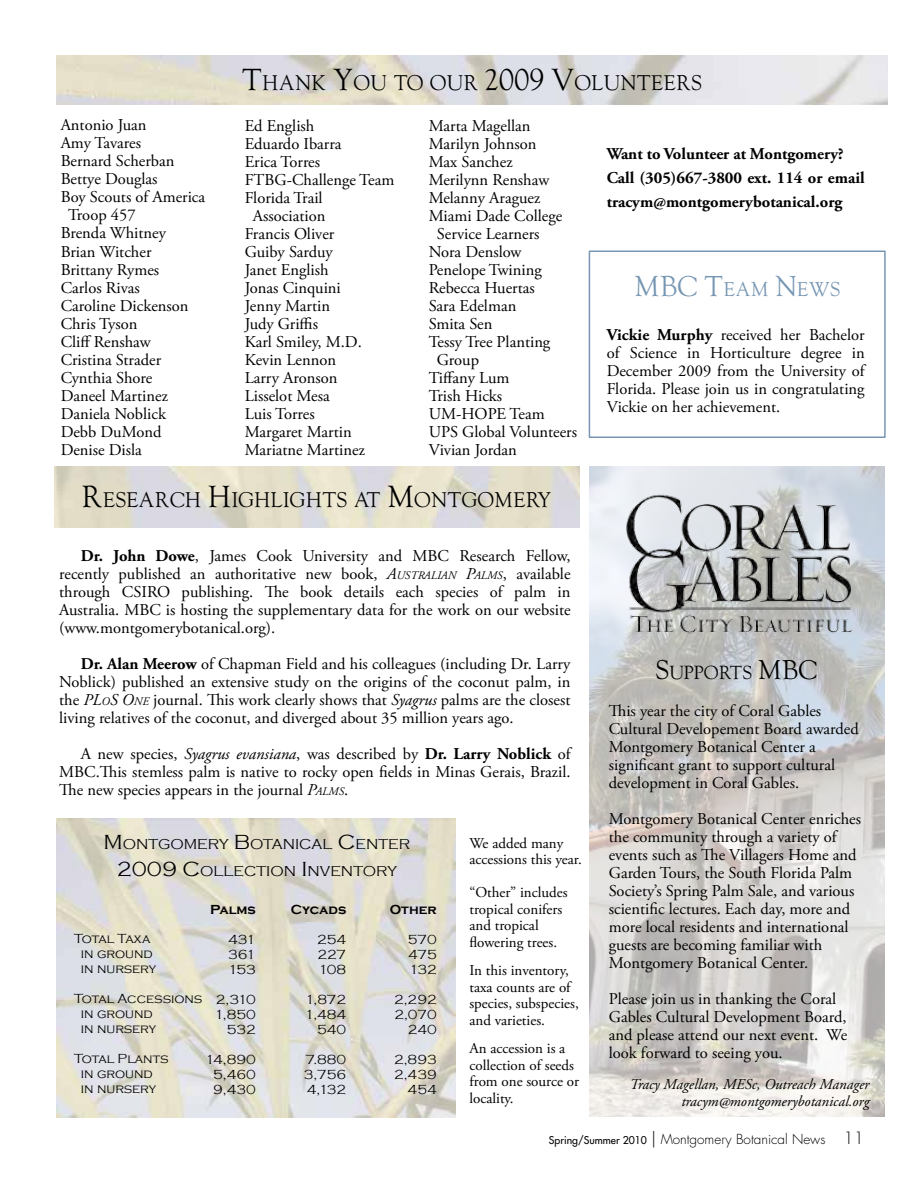
<style>
.page{position:relative;width:918px;height:1188px;background:#fff}
.page>*{position:absolute;margin:0;border:0;box-sizing:border-box;transform-origin:0 0}
.t1{font:18.9px "Goudy Old Style";color:#000}
.t2{font:17.85px "Goudy Old Style";color:#7696b3}
.t3{font:16.8px "Goudy Old Style";color:#000}
.t4{font:16.5px/18px "Adobe Garamond Pro";color:#000;text-align:justify}
.t5{font:700 16.5px/24px "Adobe Garamond Pro";color:#000}
.t6{font:15px/16.5px "Adobe Garamond Pro";color:#000}
.t7{font:italic 15px/16.5px "Adobe Garamond Pro";color:#000;text-align:right}
.t8{font:300 14.7px/27px "Copperplate Gothic";color:#000;text-align:center}
.t9{font:300 13.5px/15px "Copperplate Gothic";color:#000;text-align:justify}
.t10{font:300 13.5px "Futura";color:#000}
.t11{font:700 13.5px "Copperplate Gothic";color:#000}
.s1{font-size:27px}
.s2{font-size:25.5px}
.s3{font-weight:700}
.s4{font-style:italic}
.s5{font-style:italic;font-size:11.55px}
.s6{font-size:21px}
.s7{font-size:24px}
.s8{font-weight:400;font-size:10.5px}
.s9{font-size:16.5px}
</style>
<div class="page">
<img style="left:589px;top:467px;width:296px;height:650px">
<img style="left:56px;top:819px;width:400px;height:298px">
<img style="left:56px;top:56px;width:831px;height:49px">
<div style="left:589px;top:250px;width:297px;height:188px;border:2px solid #7696b3"></div>
<img style="left:611px;top:490px;width:254px;height:154px">
<p class="t4" style="left:61px;top:117px;width:87px">Antonio Juan</p>
<p class="t4" style="left:61px;top:135px;width:82px">Amy Tavares</p>
<p class="t4" style="left:61px;top:153px;width:115px">Bernard Scherban</p>
<p class="t4" style="left:61px;top:171px;width:98px">Bettye Douglas</p>
<p class="t4" style="left:61px;top:189px;width:146px">Boy Scouts of America</p>
<p class="t4" style="left:68px;top:207px;width:69px">Troop 457</p>
<p class="t4" style="left:61px;top:225px;width:107px">Brenda Whitney</p>
<p class="t4" style="left:61px;top:243px;width:92px">Brian Witcher</p>
<p class="t4" style="left:61px;top:261px;width:100px">Brittany Rymes</p>
<p class="t4" style="left:61px;top:279px;width:81px">Carlos Rivas</p>
<p class="t4" style="left:61px;top:297px;width:129px">Caroline Dickenson</p>
<p class="t4" style="left:61px;top:315px;width:78px">Chris Tyson</p>
<p class="t4" style="left:61px;top:333px;width:92px">Cliff Renshaw</p>
<p class="t4" style="left:61px;top:351px;width:102px">Cristina Strader</p>
<p class="t4" style="left:61px;top:369px;width:93px">Cynthia Shore</p>
<p class="t4" style="left:61px;top:387px;width:109px">Daneel Martinez</p>
<p class="t4" style="left:61px;top:405px;width:107px">Daniela Noblick</p>
<p class="t4" style="left:61px;top:423px;width:102px">Debb DuMond</p>
<p class="t4" style="left:61px;top:441px;width:83px">Denise Disla</p>
<p class="t1" style="left:242px;top:71px;width:462px"><span class="s1">T</span>HANK <span class="s1">Y</span>OU TO OUR <span class="s1">2009 V</span>OLUNTEERS</p>
<p class="t4" style="left:245px;top:117px;width:71px">Ed English</p>
<p class="t4" style="left:245px;top:135px;width:98px">Eduardo Ibarra</p>
<p class="t4" style="left:245px;top:153px;width:77px">Erica Torres</p>
<p class="t4" style="left:245px;top:171px;width:151px">FTBG-Challenge Team</p>
<p class="t4" style="left:245px;top:189px;width:80px">Florida Trail</p>
<p class="t4" style="left:253px;top:207px;width:74px">Association</p>
<p class="t4" style="left:245px;top:225px;width:91px">Francis Oliver</p>
<p class="t4" style="left:245px;top:243px;width:90px">Guiby Sarduy</p>
<p class="t4" style="left:245px;top:261px;width:85px">Janet English</p>
<p class="t4" style="left:245px;top:279px;width:98px">Jonas Cinquini</p>
<p class="t4" style="left:245px;top:297px;width:87px">Jenny Martin</p>
<p class="t4" style="left:245px;top:315px;width:75px">Judy Griffis</p>
<p class="t4" style="left:245px;top:333px;width:119px">Karl Smiley, M.D.</p>
<p class="t4" style="left:245px;top:351px;width:93px">Kevin Lennon</p>
<p class="t4" style="left:245px;top:369px;width:94px">Larry Aronson</p>
<p class="t4" style="left:245px;top:387px;width:87px">Lisselot Mesa</p>
<p class="t4" style="left:245px;top:405px;width:72px">Luis Torres</p>
<p class="t4" style="left:245px;top:423px;width:109px">Margaret Martin</p>
<p class="t4" style="left:245px;top:441px;width:122px">Mariatne Martinez</p>
<p class="t4" style="left:429px;top:117px;width:103px">Marta Magellan</p>
<p class="t4" style="left:429px;top:135px;width:109px">Marilyn Johnson</p>
<p class="t4" style="left:429px;top:153px;width:85px">Max Sanchez</p>
<p class="t4" style="left:429px;top:171px;width:122px">Merilynn Renshaw</p>
<p class="t4" style="left:429px;top:189px;width:113px">Melanny Araguez</p>
<p class="t4" style="left:429px;top:207px;width:135px">Miami Dade College</p>
<p class="t4" style="left:437px;top:225px;width:104px">Service Learners</p>
<p class="t4" style="left:429px;top:243px;width:94px">Nora Denslow</p>
<p class="t4" style="left:429px;top:261px;width:115px">Penelope Twining</p>
<p class="t4" style="left:429px;top:279px;width:108px">Rebecca Huertas</p>
<p class="t4" style="left:429px;top:297px;width:89px">Sara Edelman</p>
<p class="t4" style="left:429px;top:315px;width:65px">Smita Sen</p>
<p class="t4" style="left:429px;top:333px;width:123px">Tessy Tree Planting</p>
<p class="t4" style="left:437px;top:351px;width:44px">Group</p>
<p class="t4" style="left:429px;top:369px;width:82px">Tiffany Lum</p>
<p class="t4" style="left:429px;top:387px;width:75px">Trish Hicks</p>
<p class="t4" style="left:429px;top:405px;width:118px">UM-HOPE Team</p>
<p class="t4" style="left:429px;top:423px;width:150px">UPS Global Volunteers</p>
<p class="t4" style="left:429px;top:441px;width:90px">Vivian Jordan</p>
<p class="t5" style="left:607px;top:142px;width:259px">Want to Volunteer at Montgomery?<br>Call (305)667-3800 ext. 114 or email tracym@montgomerybotanical.org</p>
<p class="t2" style="left:634px;top:277px;width:207px"><span class="s2">MBC</span> <span class="s2">T</span>EAM <span class="s2">N</span>EWS</p>
<p class="t4" style="left:607px;top:326px;width:260px"><span class="s3">Vickie Murphy</span> received her Bachelor of Science in Horticulture degree in December 2009 from the University of Florida. Please join us in congratulating Vickie on her achievement.</p>
<p class="t1" style="left:81px;top:488px;width:472px"><span class="s1">R</span>ESEARCH <span class="s1">H</span>IGHLIGHTS AT <span class="s1">M</span>ONTGOMERY</p>
<p class="t4" style="left:59px;top:547px;width:513px;text-indent:22px"><span class="s3">Dr. John Dowe</span>, James Cook University and MBC Research Fellow, recently published an authoritative new book, <span class="s4">A</span><span class="s5">USTRALIAN</span> <span class="s4">P</span><span class="s5">ALMS</span>, available through CSIRO publishing. The book details each species of palm in Australia. MBC is hosting the supplementary data for the work on our website (www.montgomerybotanical.org).</p>
<p class="t4" style="left:59px;top:655px;width:513px;text-indent:22px"><span class="s3">Dr. Alan Meerow</span> of Chapman Field and his colleagues (including Dr. Larry Noblick) published an extensive study on the origins of the coconut palm, in the <span class="s4">PL</span><span class="s5">O</span><span class="s4">S O</span><span class="s5">NE</span> journal. This work clearly shows that <span class="s4">Syagrus</span> palms are the closest living relatives of the coconut, and diverged about 35 million years ago.</p>
<p class="t4" style="left:59px;top:745px;width:513px;text-indent:22px">A new species, <span class="s4">Syagrus evansiana</span>, was described by <span class="s3">Dr. Larry Noblick</span> of MBC.This stemless palm is native to rocky open fields in Minas Gerais, Brazil.<br>The new species appears in the journal <span class="s4">P</span><span class="s5">ALMS</span>.</p>
<p class="t8" style="left:104px;top:831px;width:308px"><span class="s6">M</span>ONTGOMERY <span class="s6">B</span>OTANICAL <span class="s6">C</span>ENTER<br><span class="s6">2009 C</span> OLLECTION <span class="s6">I</span> NVENTORY</p>
<p class="t6" style="left:469px;top:835px;width:114px">We added many accessions this year.</p>
<p class="t6" style="left:469px;top:885px;width:100px">“Other” includes tropical conifers and tropical flowering trees.</p>
<p class="t6" style="left:469px;top:963px;width:111px">In this inventory, taxa counts are of species, subspecies, and varieties.</p>
<p class="t6" style="left:469px;top:1041px;width:111px">An accession is a collection of seeds from one source or locality.</p>
<p class="t11" style="left:390px;top:902px;width:49px">Other</p>
<p class="t9" style="left:408px;top:932px;width:30px">570<br>475<br>132</p>
<p class="t9" style="left:394px;top:992px;width:44px;text-align:right">2,292<br>2,070<br>240</p>
<p class="t9" style="left:394px;top:1052px;width:44px;text-align:right">2,893<br>2,439<br>454</p>
<p class="t11" style="left:291px;top:902px;width:57px">Cycads</p>
<p class="t9" style="left:317px;top:932px;width:31px">254<br>227<br>108</p>
<p class="t9" style="left:305px;top:992px;width:43px;text-align:right">1,872<br>1,484<br>540</p>
<p class="t9" style="left:304px;top:1052px;width:44px">7.880<br>3,756<br>4,132</p>
<p class="t11" style="left:210px;top:902px;width:47px">Palms</p>
<p class="t9" style="left:228px;top:932px;width:29px">431<br>361<br>153</p>
<p class="t9" style="left:215px;top:992px;width:43px;text-align:right">2,310<br>1,850<br>532</p>
<p class="t9" style="left:213px;top:1052px;width:44px;text-indent:-8px">14,890<br>5,460<br>9,430</p>
<p class="t9" style="left:74px;top:932px;width:83px;text-align:center">Total Taxa in ground in nursery</p>
<p class="t9" style="left:81px;top:992px;width:123px;text-align:left;text-indent:-7px">Total Accessions in ground<br>in nursery</p>
<p class="t9" style="left:81px;top:1052px;width:89px;text-align:left;text-indent:-7px">Total Plants in ground in nursery</p>
<p class="t3" style="left:656px;top:662px;width:26px"><span class="s7">S</span>UPP</p>
<p class="t3" style="left:704px;top:662px;width:115px">ORTS <span class="s7">MBC</span></p>
<p class="t4" style="left:609px;top:702px;width:252px;text-align:left">This year the city of Coral Gables Cultural Developement Board awarded Montgomery Botanical Center a significant grant to support cultural development in Coral Gables.</p>
<p class="t4" style="left:609px;top:810px;width:254px;text-align:left">Montgomery Botanical Center enriches the community through a variety of events such as The Villagers Home and Garden Tours, the South Florida Palm Society’s Spring Palm Sale, and various scientific lectures. Each day, more and more local residents and international guests are becoming familiar with Montgomery Botanical Center.</p>
<p class="t4" style="left:609px;top:990px;width:240px;text-align:left">Please join us in thanking the Coral Gables Cultural Development Board, and please attend our next event. We look forward to seeing you.</p>
<p class="t7" style="left:630px;top:1077px;width:241px">Tracy Magellan, MESc, Outreach Manager tracym@montgomerybotanical.org</p>
<p class="t10" style="left:549px;top:1131px;width:317px"><span class="s8">Spring/Summer 2010</span> <span class="s9">|</span> Montgomery Botanical News <span class="s9">11</span></p>
</div>
